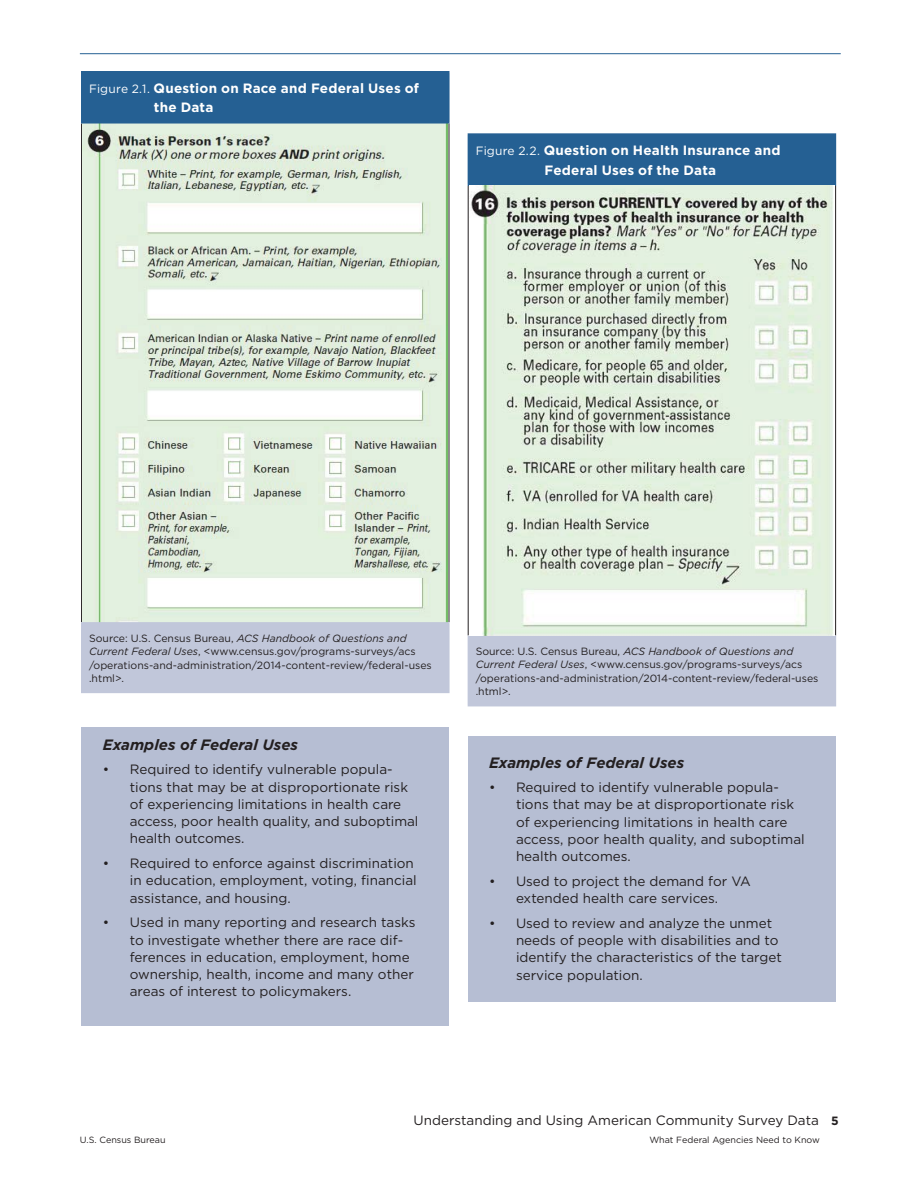
<style>
.page{position:relative;width:918px;height:1188px;background:#fff}
.page>*{position:absolute;margin:0;border:0;box-sizing:border-box;transform-origin:0 0}
.t1{font:italic 700 15px "Gotham";color:#231f20}
.t2{font:13.5px/17.2px "Gotham";color:#231f20}
.t3{font:700 13.5px/19.5px "Gotham";letter-spacing:.015em;color:#fff}
.t4{font:10.5px/13.5px "Gotham";color:#231f20}
.t5{font:9px "Gotham";color:#231f20}
.s1{font-weight:400;font-size:12px}
.s2{font-style:italic}
.s3{font-weight:700;font-size:12px}
.s4{font-weight:700;font-size:12px;color:#fff}
</style>
<div class="page">
<hr style="left:80px;top:53px;width:761px;height:1px;background:#256093">
<div style="left:82px;top:72px;width:367px;height:51px;background:#256093"></div>
<div style="left:82px;top:623px;width:367px;height:70px;background:#c1c7da"></div>
<hr style="left:81px;top:124px;width:1px;height:498px;background:#231f20">
<hr style="left:81px;top:72px;width:1px;height:50px;background:#256093">
<hr style="left:81px;top:623px;width:1px;height:69px;background:#c1c7da">
<img style="left:83px;top:124px;width:365px;height:498px">
<hr style="left:449px;top:124px;width:1px;height:498px;background:#231f20">
<hr style="left:81px;top:71px;width:369px;height:1px;background:#256093">
<hr style="left:448px;top:72px;width:2px;height:50px;background:#256093">
<hr style="left:81px;top:122px;width:369px;height:2px;background:#256093">
<hr style="left:81px;top:622px;width:369px;height:1px;background:#c1c7da">
<hr style="left:448px;top:623px;width:2px;height:69px;background:#c1c7da">
<hr style="left:81px;top:692px;width:369px;height:1px;background:#c1c7da">
<div style="left:468px;top:134px;width:368px;height:51px;background:#256093"></div>
<div style="left:468px;top:636px;width:368px;height:70px;background:#c1c7da"></div>
<hr style="left:468px;top:186px;width:1px;height:449px;background:#231f20">
<hr style="left:835px;top:186px;width:1px;height:449px;background:#231f20">
<hr style="left:468px;top:133px;width:368px;height:1px;background:#256093">
<hr style="left:468px;top:185px;width:368px;height:1px;background:#256093">
<hr style="left:468px;top:635px;width:368px;height:2px;background:#c1c7da">
<img style="left:471px;top:186px;width:362px;height:449px">
<div style="left:82px;top:728px;width:367px;height:298px;background:#b6bed3"></div>
<div style="left:468px;top:737px;width:367px;height:265px;background:#b6bed3"></div>
<p class="t3" style="left:154px;top:80px;width:267px;text-indent:-65px"><span class="s1">Figure 2.1.</span> Question on Race and Federal Uses of the Data</p>
<p class="t3" style="left:476px;top:142px;width:306px;text-align:center"><span class="s1">Figure 2.2.</span> Question on Health Insurance and<br>Federal Uses of the Data</p>
<p class="t4" style="left:89px;top:632px;width:344px">Source: U.S. Census Bureau, <span class="s2">ACS Handbook of Questions and Current Federal Uses</span>, &lt;www.census.gov/programs-surveys/acs /operations-and-administration/2014-content-review/federal-uses .html&gt;.</p>
<p class="t1" style="left:103px;top:740px;width:197px">Examples of Federal Uses</p>
<p class="t2" style="left:130px;top:762px;width:290px;text-indent:-27px">• Required to identify vulnerable popula&shy;tions that may be at disproportionate risk of experiencing limitations in health care access, poor health quality, and suboptimal health outcomes.</p>
<p class="t2" style="left:130px;top:856px;width:289px;text-indent:-27px">• Required to enforce against discrimination in education, employment, voting, financial assistance, and housing.</p>
<p class="t2" style="left:130px;top:915px;width:287px;text-indent:-27px">• Used in many reporting and research tasks to investigate whether there are race dif&shy;ferences in education, employment, home ownership, health, income and many other areas of interest to policymakers.</p>
<p class="t4" style="left:476px;top:645px;width:344px">Source: U.S. Census Bureau, <span class="s2">ACS Handbook of Questions and Current Federal Uses</span>, &lt;www.census.gov/programs-surveys/acs /operations-and-administration/2014-content-review/federal-uses .html&gt;.</p>
<p class="t1" style="left:489px;top:757px;width:197px">Examples of Federal Uses</p>
<p class="t2" style="left:516px;top:780px;width:290px;text-indent:-27px">• Required to identify vulnerable popula&shy;tions that may be at disproportionate risk of experiencing limitations in health care access, poor health quality, and suboptimal health outcomes.</p>
<p class="t2" style="left:489px;top:873px;width:263px;text-align:center">• Used to project the demand for VA extended health care services.</p>
<p class="t2" style="left:516px;top:915px;width:267px;text-indent:-27px">• Used to review and analyze the unmet needs of people with disabilities and to identify the characteristics of the target service population.</p>
<p class="t2" style="left:414px;top:1113px;width:427px">Understanding and Using American Community Survey Data <span class="s3">5</span></p>
<p class="t5" style="left:80px;top:1136px;width:87px">U.S. Census Bureau</p>
<p class="t5" style="left:649px;top:1137px;width:191px">What Federal Agencies Need to Know <span class="s4">5</span></p>
</div>
